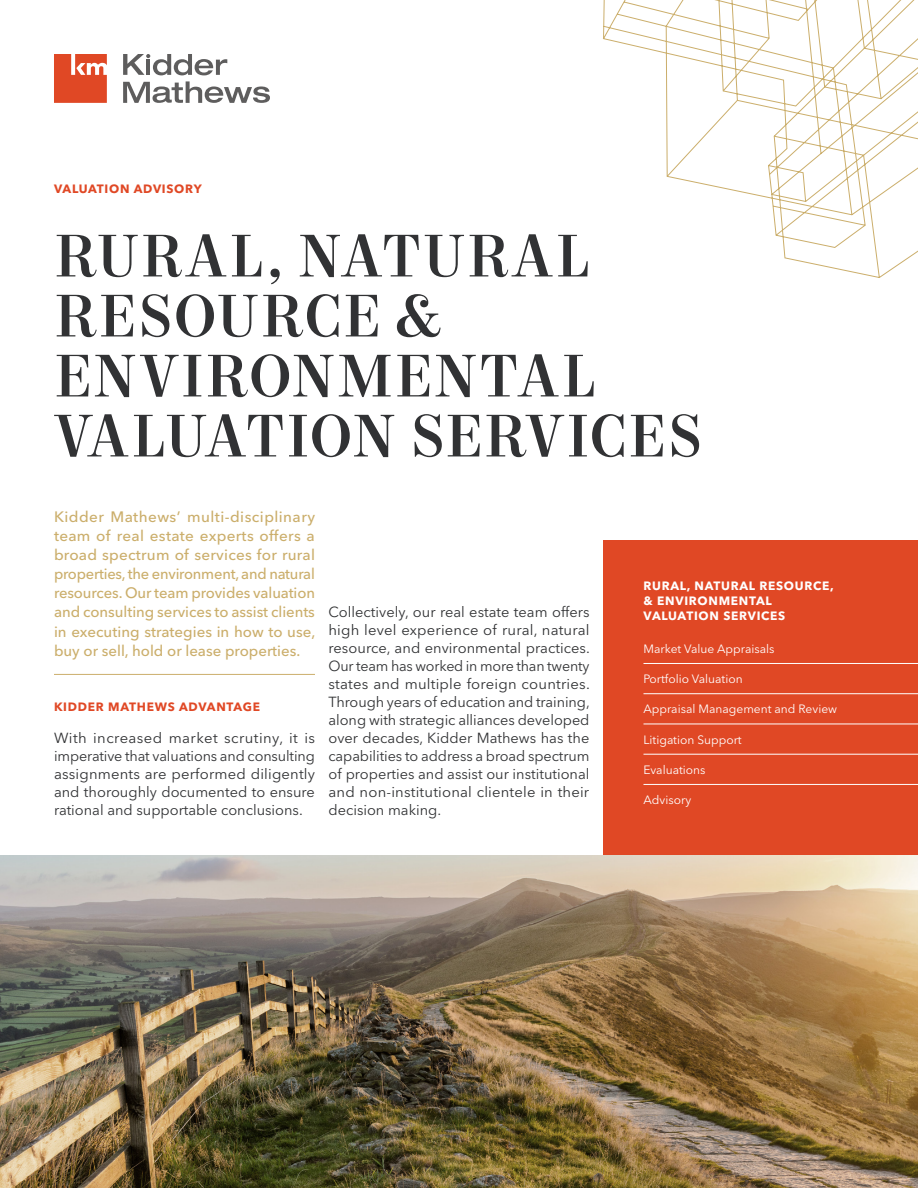
<style>
.page{position:relative;width:918px;height:1188px;background:#fff}
.page>*{position:absolute;margin:0;border:0;box-sizing:border-box;transform-origin:0 0}
.Headline_-_Level_1{font:500 60px/60px "Mort Modern 09";letter-spacing:.02em;color:#313234}
.First_Paragraph_-_Bo{font:500 15px/19.2px "Avenir Next LT Pro";color:#cbae6b;text-align:justify}
.Body_Copy_-_Charcoal{font:14.55px/18px "Avenir Next LT Pro";color:#313234;text-align:justify}
.Table_Input_-_White{font:12px "Avenir Next LT Pro";color:#fff}
.Subhead_-_Level_1{font:700 12px/15px "Avenir Next LT Pro";letter-spacing:.06em;color:#fff}
.Subhead_-_Level_1-2{font:700 12px "Avenir Next LT Pro";letter-spacing:.06em;color:#e04825}
</style>
<div class="page">
<svg style="left:603px;top:0;width:315px;height:278px"></svg>
<svg style="left:123px;top:81px;width:147px;height:22px"></svg>
<svg style="left:123px;top:54px;width:104px;height:21px"></svg>
<svg style="left:54px;top:54px;width:53px;height:49px;background:#e35d3e"></svg>
<hr style="left:54px;top:674px;width:261px;height:1px;background:#cbae6b">
<div style="left:603px;top:540px;width:315px;height:315px;background:#e04825"></div>
<hr style="left:644px;top:663px;width:274px;height:1px;background:#fff">
<hr style="left:644px;top:693px;width:274px;height:1px;background:#fff">
<hr style="left:644px;top:724px;width:274px;height:1px;background:#fff">
<hr style="left:644px;top:754px;width:274px;height:1px;background:#fff">
<hr style="left:644px;top:784px;width:274px;height:1px;background:#fff">
<img style="left:0;top:855px;width:918px;height:333px">
<p class="Subhead_-_Level_1-2" style="left:54px;top:181px;width:149px">VALUATION ADVISORY</p>
<p class="Headline_-_Level_1" style="left:54px;top:229px;width:650px">RURAL, NATURAL<br>RESOURCE &amp;<br>ENVIRONMENTAL<br>VALUATION SERVICES</p>
<p class="First_Paragraph_-_Bo" style="left:54px;top:507px;width:263px">Kidder Mathews’ multi-disciplinary team of real estate experts offers a broad spectrum of services for rural properties, the environment, and natural resources. Our team provides valuation and consulting services to assist clients in executing strategies in how to use, buy or sell, hold or lease properties.</p>
<p class="Subhead_-_Level_1-2" style="left:54px;top:700px;width:208px">KIDDER MATHEWS ADVANTAGE</p>
<p class="Body_Copy_-_Charcoal" style="left:54px;top:729px;width:263px">With increased market scrutiny, it is imperative that valuations and consulting assignments are performed diligently and thoroughly documented to ensure rational and supportable conclusions.</p>
<p class="Body_Copy_-_Charcoal" style="left:328px;top:603px;width:263px">Collectively, our real estate team offers high level experience of rural, natural resource, and environmental practices.<br>Our team has worked in more than twenty states and multiple foreign countries.<br>Through years of education and training, along with strategic alliances developed over decades, Kidder Mathews has the capabilities to address a broad spectrum of properties and assist our institutional and non-institutional clientele in their decision making.</p>
<p class="Subhead_-_Level_1" style="left:644px;top:578px;width:192px">RURAL, NATURAL RESOURCE, &amp; ENVIRONMENTAL<br>VALUATION SERVICES</p>
<p class="Table_Input_-_White" style="left:644px;top:642px;width:133px">Market Value Appraisals</p>
<p class="Table_Input_-_White" style="left:644px;top:672px;width:101px">Portfolio Valuation</p>
<p class="Table_Input_-_White" style="left:644px;top:702px;width:195px">Appraisal Management and Review</p>
<p class="Table_Input_-_White" style="left:644px;top:732px;width:100px">Litigation Support</p>
<p class="Table_Input_-_White" style="left:644px;top:763px;width:63px">Evaluations</p>
<p class="Table_Input_-_White" style="left:644px;top:793px;width:49px">Advisory</p>
</div>
